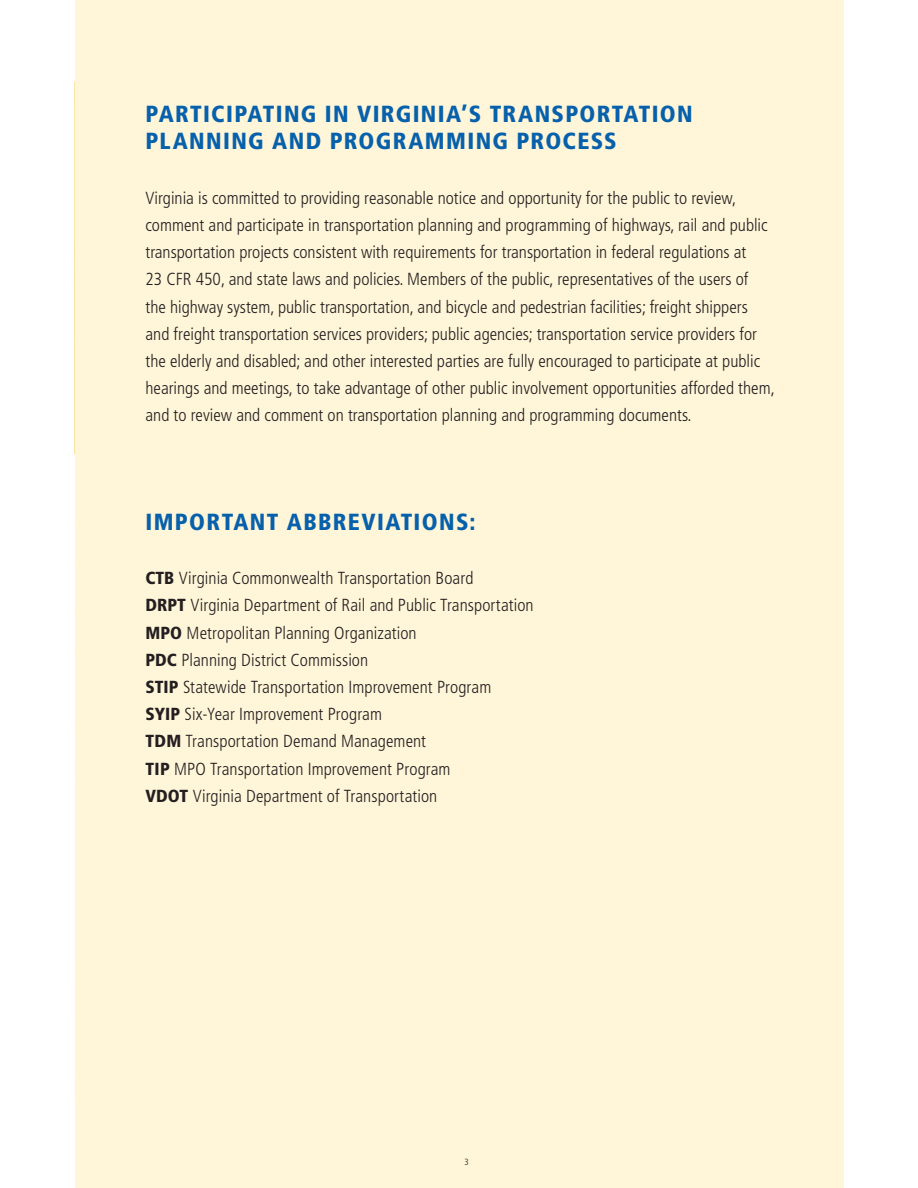
<style>
.page{position:relative;width:918px;height:1188px;background:#fff}
.page>*{position:absolute;margin:0;border:0;box-sizing:border-box;transform-origin:0 0}
.t1{font:900 condensed 23.25px/27.2px "Frutiger LT Std";letter-spacing:.06em;color:#0660ab}
.t2{font:300 condensed 17.4px/27.2px "Frutiger LT Std";color:#231f20}
.t3{font:300 condensed 9px "Frutiger LT Std";color:#231f20}
.s1{font-weight:900}
</style>
<div class="page">
<div style="left:75px;top:0;width:768px;height:1188px;background:#fff5d8"></div>
<h1 class="t1" style="left:145px;top:102px;width:549px">PARTICIPATING IN VIRGINIA’S TRANSPORTATION<br>PLANNING AND PROGRAMMING PROCESS</h1>
<p class="t2" style="left:145px;top:185px;width:631px">Virginia is committed to providing reasonable notice and opportunity for the public to review, comment and participate in transportation planning and programming of highways, rail and public transportation projects consistent with requirements for transportation in federal regulations at<br>23 CFR 450, and state laws and policies. Members of the public, representatives of the users of<br>the highway system, public transportation, and bicycle and pedestrian facilities; freight shippers and freight transportation services providers; public agencies; transportation service providers for the elderly and disabled; and other interested parties are fully encouraged to participate at public hearings and meetings, to take advantage of other public involvement opportunities afforded them, and to review and comment on transportation planning and programming documents.</p>
<h1 class="t1" style="left:145px;top:509px;width:332px">IMPORTANT ABBREVIATIONS:</h1>
<p class="t2" style="left:145px;top:566px;width:390px"><span class="s1">CTB</span> Virginia Commonwealth Transportation Board<br><span class="s1">DRPT</span> Virginia Department of Rail and Public Transportation <span class="s1">MPO</span> Metropolitan Planning Organization<br><span class="s1">PDC</span> Planning District Commission<br><span class="s1">STIP</span> Statewide Transportation Improvement Program<br><span class="s1">SYIP</span> Six-Year Improvement Program<br><span class="s1">TDM</span> Transportation Demand Management<br><span class="s1">TIP</span> MPO Transportation Improvement Program<br><span class="s1">VDOT</span> Virginia Department of Transportation</p>
<p class="t3" style="left:465px;top:1158px;width:6px">3</p>
</div>
